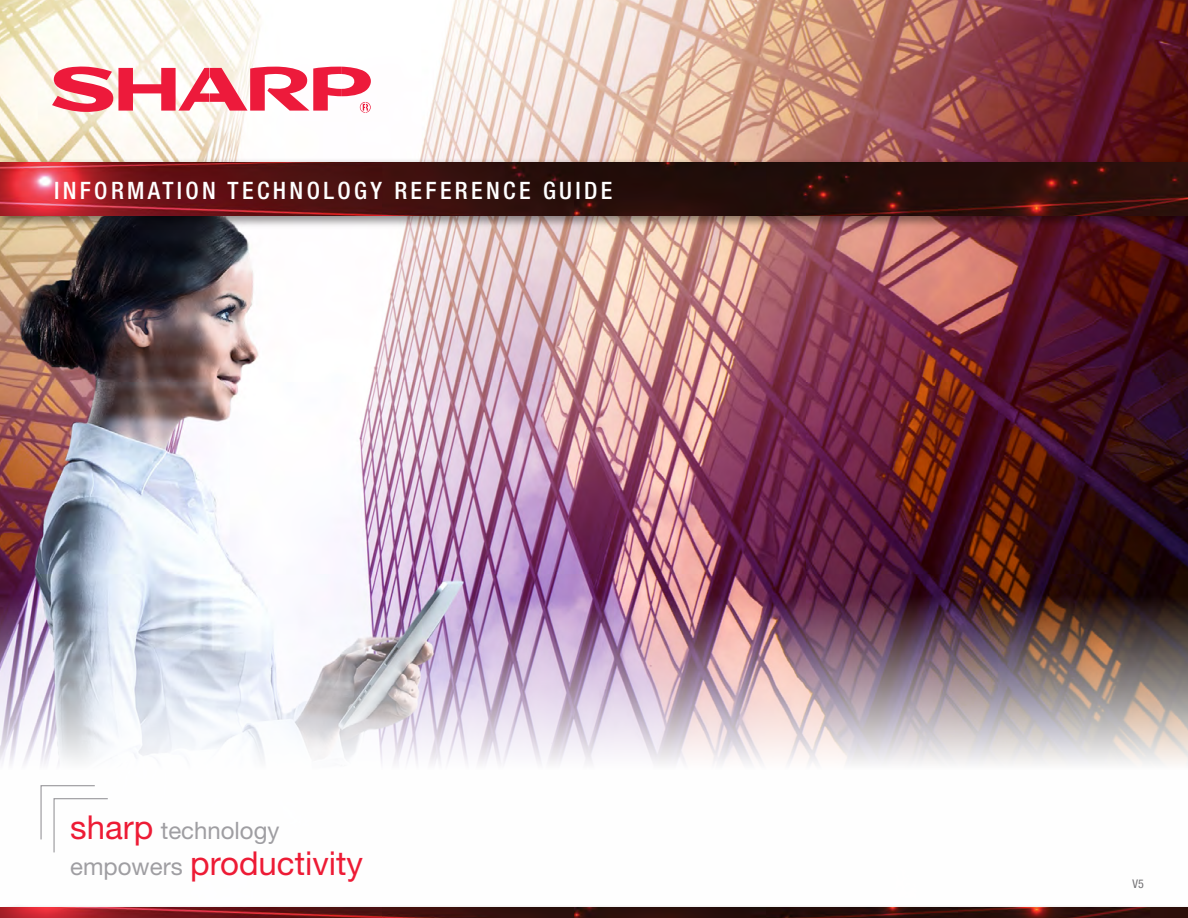
<style>
.page{position:relative;width:1188px;height:918px;background:#fff}
.page>*{position:absolute;margin:0;border:0;box-sizing:border-box;transform-origin:0 0}
.t1{font:33px "Helvetica Neue LT Std";color:#ed1b35}
.t2{font:500 condensed 24px "Helvetica Neue LT Std";letter-spacing:.14em;color:#fff}
.t3{font:24px "Helvetica Neue LT Std";color:#9f9ea2}
.t4{font:condensed 12px "Helvetica Neue LT Std";color:#717073}
.s1{font-size:33px;color:#ed1b35}
.s2{font-size:24px;color:#9f9ea2}
</style>
<div class="page">
<img style="left:0;top:0;width:1188px;height:764px">
<svg style="left:52px;top:67px;width:319px;height:46px"></svg>
<svg style="left:40px;top:785px;width:68px;height:68px"></svg>
<div style="left:0;top:158px;width:1188px;height:71px;background:#000;opacity:.45"></div>
<img style="left:0;top:162px;width:1188px;height:54px">
<div style="left:0;top:903px;width:1188px;height:15px;background:#fafafa"></div>
<img style="left:0;top:907px;width:1188px;height:11px">
<p class="t2" style="left:54px;top:176px;width:560px">INFORMATION TECHNOLOGY REFERENCE GUIDE</p>
<p class="t3" style="left:70px;top:816px;width:211px"><span class="s1">sharp</span> technology</p>
<h1 class="t1" style="left:70px;top:844px;width:294px"><span class="s2">empowers</span> productivity</h1>
<p class="t4" style="left:1132px;top:877px;width:13px">V5</p>
</div>
